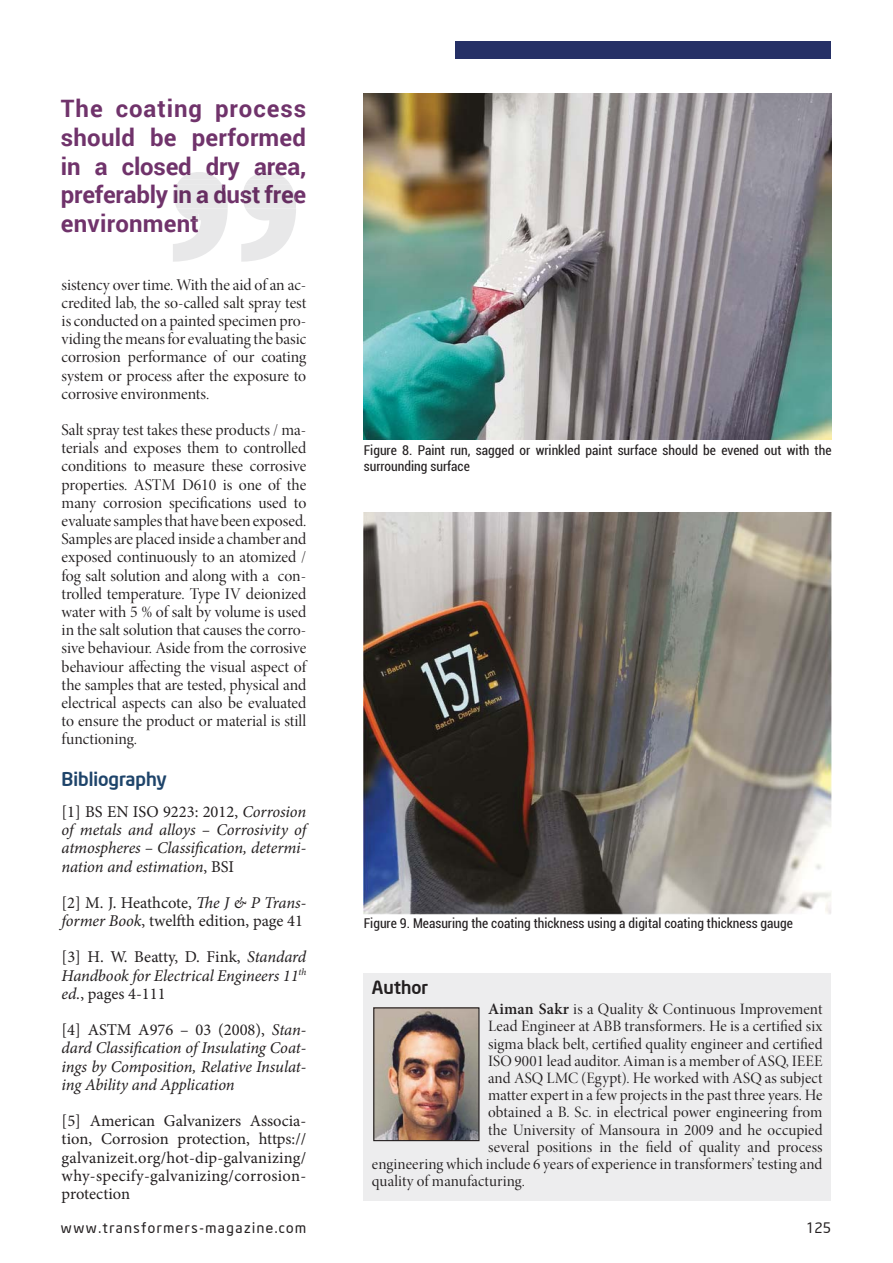
<style>
.page{position:relative;width:893px;height:1263px;background:#fff}
.page>*{position:absolute;margin:0;border:0;box-sizing:border-box;transform-origin:0 0}
.t1{font:700 24px/28.8px "Roboto";letter-spacing:-.01em;color:#70336b;text-align:justify}
.t2{font:500 18.75px "Neo Sans Intel";color:#1e446a}
.t3{font:500 18px "Neo Sans Intel";color:#231f20}
.t4{font:16.5px/18.1px "Minion Pro Disp";color:#231f20;text-align:justify}
.t5{font:italic 16.5px/18.1px "Minion Pro";letter-spacing:-.01em;color:#231f20;text-align:justify}
.t6{font:16.5px/18.1px "Minion Pro";letter-spacing:.005em;color:#231f20}
.t7{font:15.9px "Minion Pro Disp";letter-spacing:.01em;color:#231f20}
.t8{font:14.25px "Neo Sans Intel";letter-spacing:.11em;color:#231f20}
.t9{font:condensed 13.5px/16.5px "Roboto";color:#231f20}
.s1{color:#662e61}
.s2{font-style:normal}
.s3{font-style:italic}
.s4{font-family:"Minion Pro";font-weight:600}
</style>
<div class="page">
<svg style="left:173px;top:172px;width:123px;height:90px"></svg>
<img style="left:364px;top:94px;width:467px;height:345px">
<img style="left:364px;top:512px;width:467px;height:403px">
<div style="left:455px;top:42px;width:376px;height:17px;background:#253066"></div>
<div style="left:363px;top:974px;width:468px;height:227px;background:#ededee"></div>
<img style="left:375px;top:1009px;width:102px;height:130px">
<div style="left:373px;top:1007px;width:106px;height:134px;border:1px solid #231f20"></div>
<h1 class="t1" style="left:61px;top:93px;width:247px">The coating process should be performed in a close<span class="s1">d dry are</span>a, prefer ably <span class="s1">in a dust free </span>environme<span class="s1">nt</span></h1>
<p class="t4" style="left:62px;top:277px;width:246px">sistency over time. With the aid of an ac&shy;credited lab, the so-called salt spray test is conducted on a painted specimen pro&shy;viding the means for evaluating the basic corrosion performance of our coating system or process after the exposure to corrosive environments.</p>
<p class="t4" style="left:62px;top:422px;width:246px">Salt spray test takes these products / ma&shy;terials and exposes them to controlled conditions to measure these corrosive properties. ASTM D610 is one of the many corrosion specifications used to evaluate samples that have been exposed.<br>Samples are placed inside a chamber and exposed continuously to an atomized / fog salt solution and along with a con&shy;trolled temperature. Type IV deionized water with 5 % of salt by volume is used in the salt solution that causes the corro&shy;sive behaviour. Aside from the corrosive behaviour affecting the visual aspect of the samples that are tested, physical and electrical aspects can also be evaluated to ensure the product or material is still functioning.</p>
<p class="t2" style="left:62px;top:767px;width:107px">Bibliography</p>
<p class="t5" style="left:62px;top:804px;width:246px"><span class="s2">[1] BS EN ISO 9223: 2012,</span> Corrosion of metals and alloys – Corrosivity of atmospheres – Classification, determi&shy;nation and estimation<span class="s2">, BSI</span></p>
<p class="t6" style="left:62px;top:895px;width:246px">[2] M. J. Heathcote, <span class="s3">The J &amp; P Trans&shy;former Book</span>, twelfth edition, page 41</p>
<p class="t5" style="left:62px;top:950px;width:246px"><span class="s2">[3] H. W. Beatty, D. Fink,</span> Standard Handbook for Electrical Engineers 11<sup>th </sup>ed.<span class="s2">, pages 4-111</span></p>
<p class="t5" style="left:62px;top:1022px;width:246px"><span class="s2">[4] ASTM A976 – 03 (2008),</span> Stan&shy;dard Classification of Insulating Coat&shy;ings by Composition, Relative Insulat&shy;ing Ability and Application</p>
<p class="t6" style="left:62px;top:1113px;width:246px;text-align:justify">[5] American Galvanizers Associa&shy;tion, Corrosion protection, https:// galvanizeit.org/hot-dip-galvanizing/ why-specify-galvanizing/corrosion&shy;protection</p>
<p class="t9" style="left:364px;top:442px;width:469px">Figure 8. Paint run, sagged or wrinkled paint surface should be evened out with the surrounding surface</p>
<p class="t9" style="left:364px;top:915px;width:431px">Figure 9. Measuring the coating thickness using a digital coating thickness gauge</p>
<p class="t3" style="left:372px;top:976px;width:58px">Author</p>
<p class="t7" style="left:488px;top:1003px;width:336px"><span class="s4">Aiman Sakr</span> is a Quality &amp; Continuous Improvement</p>
<p class="t7" style="left:488px;top:1020px;width:336px">Lead Engineer at ABB transformers. He is a certified six</p>
<p class="t7" style="left:488px;top:1037px;width:336px">sigma black belt, certified quality engineer and certified</p>
<p class="t7" style="left:488px;top:1054px;width:336px">ISO 9001 lead auditor. Aiman is a member of ASQ, IEEE</p>
<p class="t7" style="left:488px;top:1072px;width:336px">and ASQ LMC (Egypt). He worked with ASQ as subject</p>
<p class="t7" style="left:488px;top:1089px;width:336px">matter expert in a few projects in the past three years. He</p>
<p class="t7" style="left:488px;top:1106px;width:336px">obtained a B. Sc. in electrical power engineering from</p>
<p class="t7" style="left:488px;top:1123px;width:336px">the University of Mansoura in 2009 and he occupied</p>
<p class="t7" style="left:488px;top:1141px;width:336px">several positions in the field of quality and process</p>
<p class="t7" style="left:372px;top:1158px;width:452px">engineering which include 6 years of experience in transformers’ testing and</p>
<p class="t7" style="left:372px;top:1175px;width:155px">quality of manufacturing.</p>
<p class="t8" style="left:61px;top:1219px;width:247px">www.transformers-magazine.com</p>
<p class="t8" style="left:806px;top:1218px;width:26px">125</p>
</div>
